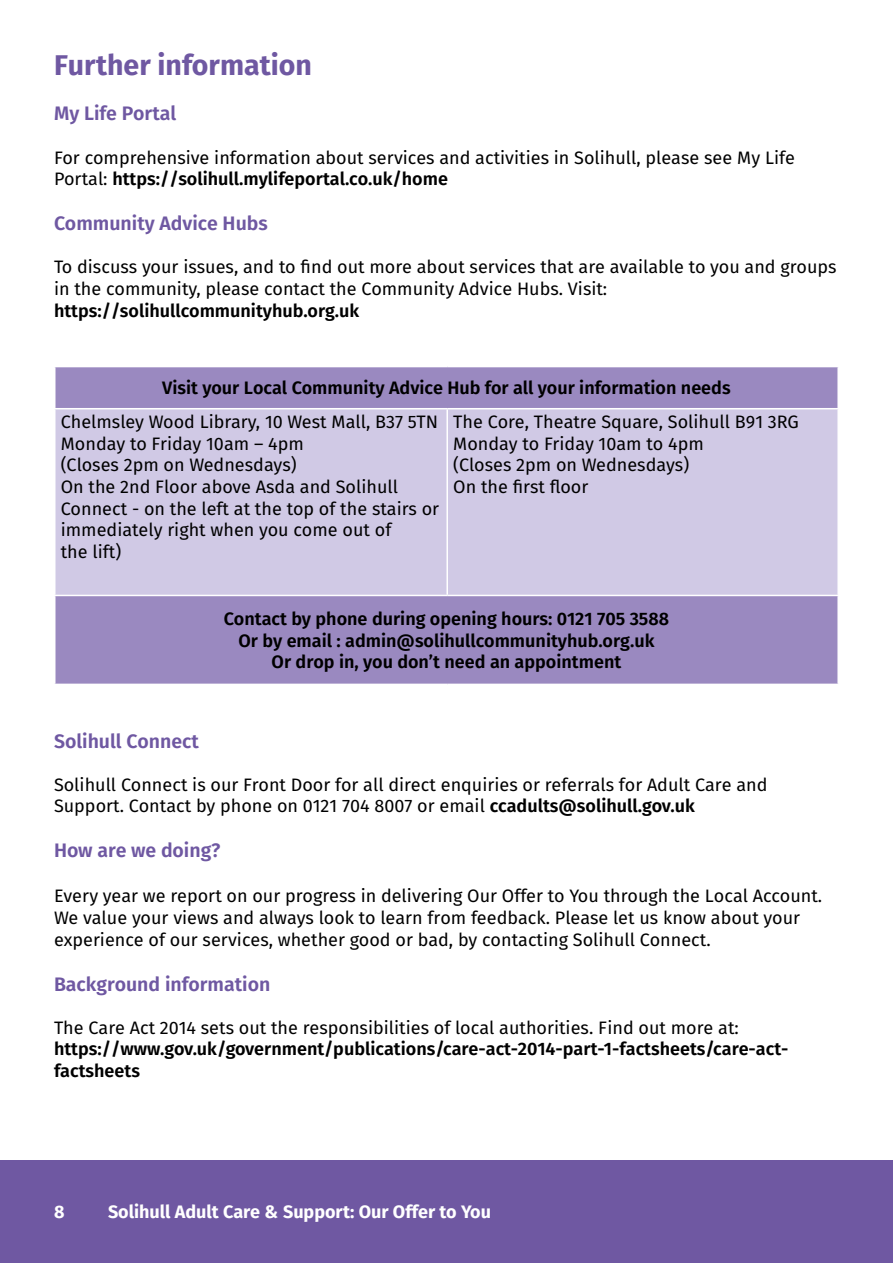
<style>
.page{position:relative;width:893px;height:1263px;background:#fff}
.page>*{position:absolute;margin:0;border:0;box-sizing:border-box;transform-origin:0 0}
.t1{font:700 28.5px "Fira Sans";color:#6f58a2}
.t2{font:600 19.5px "Fira Sans";color:#6f58a2}
.t3{font:18px/21.6px "Fira Sans";color:#000}
.t4{font:600 18px/21.6px "Fira Sans";color:#000;text-align:center}
.t5{font:700 18px "Fira Sans";color:#fff}
.s1{font-weight:600}
</style>
<div class="page">
<div style="left:0;top:1160px;width:893px;height:103px;background:#6f58a2"></div>
<div style="left:56px;top:367px;width:781px;height:317px;background:#9a89c0"></div>
<div style="left:56px;top:409px;width:781px;height:186px;background:#d0c9e5"></div>
<hr style="left:446px;top:409px;width:2px;height:186px;background:#fff">
<hr style="left:54px;top:595px;width:393px;height:1px;background:#fff">
<hr style="left:447px;top:595px;width:392px;height:1px;background:#fff">
<hr style="left:54px;top:408px;width:393px;height:1px;background:#fff">
<hr style="left:447px;top:408px;width:392px;height:1px;background:#fff">
<h1 class="t1" style="left:54px;top:45px;width:259px">Further information</h1>
<p class="t2" style="left:54px;top:100px;width:124px">My Life Portal</p>
<p class="t3" style="left:54px;top:146px;width:742px">For comprehensive information about services and activities in Solihull, please see My Life<br>Portal: <span class="s1">https://solihull.mylifeportal.co.uk/home</span></p>
<p class="t2" style="left:54px;top:210px;width:215px">Community Advice Hubs</p>
<p class="t3" style="left:54px;top:256px;width:784px">To discuss your issues, and to find out more about services that are available to you and groups in the community, please contact the Community Advice Hubs. Visit:</p>
<p class="t4" style="left:54px;top:299px;width:307px">https://solihullcommunityhub.org.uk</p>
<p class="t4" style="left:162px;top:377px;width:570px">Visit your Local Community Advice Hub for all your information needs</p>
<p class="t3" style="left:61px;top:411px;width:380px">Chelmsley Wood Library, 10 West Mall, B37 5TN<br>Monday to Friday 10am – 4pm<br>(Closes 2pm on Wednesdays)<br>On the 2nd Floor above Asda and Solihull<br>Connect - on the left at the top of the stairs or immediately right when you come out of<br>the lift)</p>
<p class="t3" style="left:453px;top:411px;width:347px">The Core, Theatre Square, Solihull B91 3RG<br>Monday to Friday 10am to 4pm<br>(Closes 2pm on Wednesdays)<br>On the first floor</p>
<p class="t4" style="left:224px;top:608px;width:447px">Contact by phone during opening hours: 0121 705 3588<br>Or by email : admin@solihullcommunityhub.org.uk<br>Or drop in, you don’t need an appointment</p>
<p class="t2" style="left:54px;top:727px;width:146px">Solihull Connect</p>
<p class="t3" style="left:54px;top:774px;width:715px">Solihull Connect is our Front Door for all direct enquiries or referrals for Adult Care and<br>Support. Contact by phone on 0121 704 8007 or email <span class="s1">ccadults@solihull.gov.uk</span></p>
<p class="t2" style="left:54px;top:837px;width:168px">How are we doing?</p>
<p class="t3" style="left:54px;top:885px;width:770px">Every year we report on our progress in delivering Our Offer to You through the Local Account.<br>We value your views and always look to learn from feedback. Please let us know about your experience of our services, whether good or bad, by contacting Solihull Connect.</p>
<p class="t2" style="left:54px;top:970px;width:218px">Background information</p>
<p class="t3" style="left:54px;top:1017px;width:686px">The Care Act 2014 sets out the responsibilities of local authorities. Find out more at:</p>
<p class="t4" style="left:54px;top:1038px;width:736px;text-align:left">https://www.gov.uk/government/publications/care-act-2014-part-1-factsheets/care-act&shy;factsheets</p>
<p class="t5" style="left:54px;top:1199px;width:12px">8</p>
<p class="t5" style="left:108px;top:1199px;width:385px">Solihull Adult Care &amp; Support: Our Offer to You</p>
</div>
